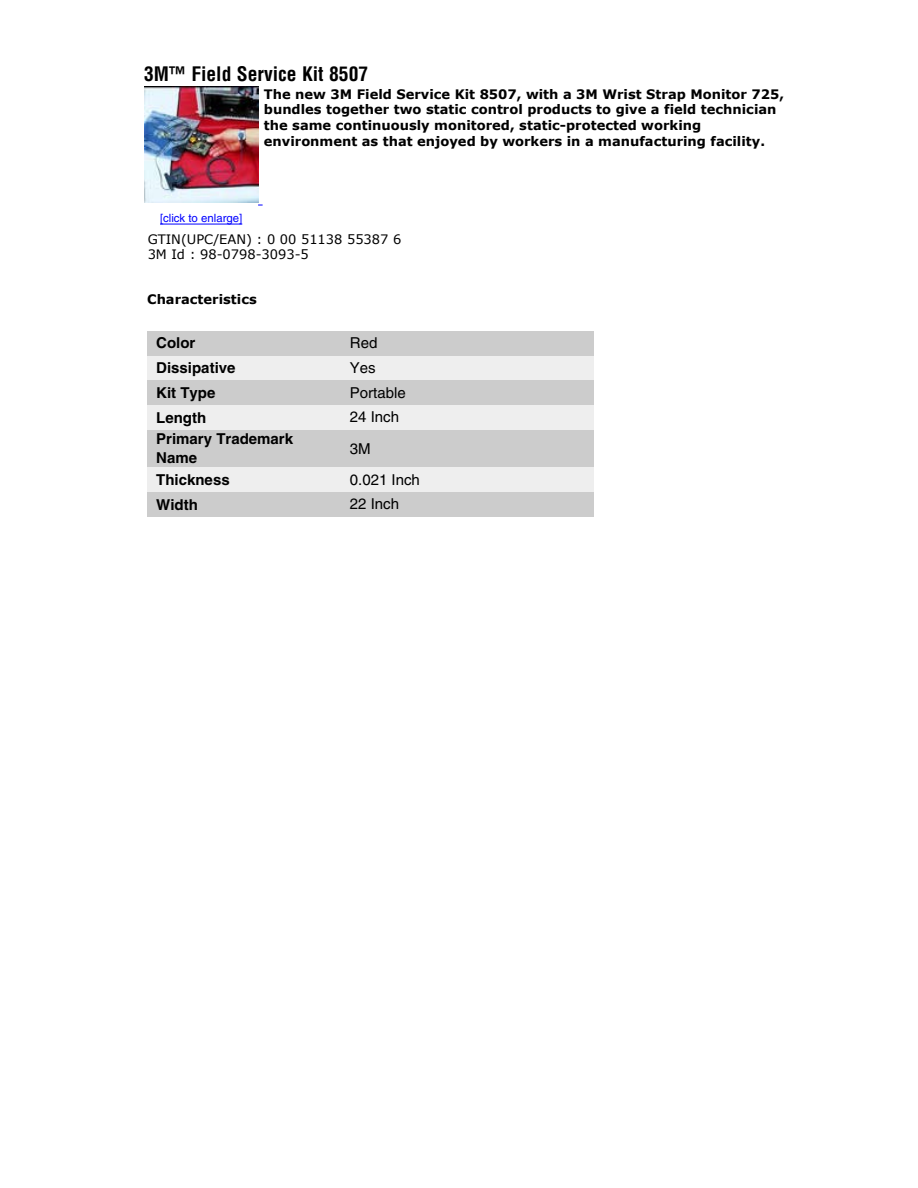
<style>
.page{position:relative;width:918px;height:1188px;background:#fff}
.page>*{position:absolute;margin:0;border:0;box-sizing:border-box;transform-origin:0 0}
.t1{font:700 condensed 19.5px "Helvetica";color:#000}
.t2{font:700 15px/19px "Helvetica";color:#000}
.t3{font:15px "Helvetica";color:#000}
.t4{font:700 13.05px/15.8px "Verdana";color:#000}
.t5{font:13.05px/15.6px "Verdana";color:#000}
.t6{font:11.4px "Helvetica";color:#00f}
</style>
<div class="page">
<div style="left:147px;top:331px;width:9px;height:25px;background:#ccc"></div>
<div style="left:156px;top:331px;width:182px;height:25px;background:#ccc"></div>
<div style="left:338px;top:331px;width:12px;height:25px;background:#ccc"></div>
<div style="left:350px;top:331px;width:244px;height:25px;background:#ccc"></div>
<div style="left:147px;top:356px;width:9px;height:25px;background:#eee"></div>
<div style="left:156px;top:356px;width:182px;height:25px;background:#eee"></div>
<div style="left:338px;top:356px;width:12px;height:25px;background:#eee"></div>
<div style="left:350px;top:356px;width:244px;height:25px;background:#eee"></div>
<div style="left:147px;top:381px;width:9px;height:24px;background:#ccc"></div>
<div style="left:156px;top:381px;width:182px;height:24px;background:#ccc"></div>
<div style="left:338px;top:381px;width:12px;height:24px;background:#ccc"></div>
<div style="left:350px;top:381px;width:244px;height:24px;background:#ccc"></div>
<div style="left:147px;top:405px;width:9px;height:25px;background:#eee"></div>
<div style="left:156px;top:405px;width:182px;height:25px;background:#eee"></div>
<div style="left:338px;top:405px;width:12px;height:25px;background:#eee"></div>
<div style="left:350px;top:405px;width:244px;height:25px;background:#eee"></div>
<div style="left:147px;top:430px;width:9px;height:38px;background:#ccc"></div>
<div style="left:156px;top:430px;width:182px;height:38px;background:#ccc"></div>
<div style="left:338px;top:430px;width:12px;height:38px;background:#ccc"></div>
<div style="left:350px;top:430px;width:244px;height:38px;background:#ccc"></div>
<div style="left:147px;top:468px;width:9px;height:24px;background:#eee"></div>
<div style="left:156px;top:468px;width:182px;height:24px;background:#eee"></div>
<div style="left:338px;top:468px;width:12px;height:24px;background:#eee"></div>
<div style="left:350px;top:468px;width:244px;height:24px;background:#eee"></div>
<div style="left:147px;top:492px;width:9px;height:25px;background:#ccc"></div>
<div style="left:156px;top:492px;width:182px;height:25px;background:#ccc"></div>
<div style="left:338px;top:492px;width:12px;height:25px;background:#ccc"></div>
<div style="left:350px;top:492px;width:244px;height:25px;background:#ccc"></div>
<img style="left:144px;top:86px;width:114px;height:117px">
<hr style="left:160px;top:224px;width:82px;height:1px;background:#00f">
<h1 class="t1" style="left:144px;top:61px;width:225px">3M™ Field Service Kit 8507</h1>
<p class="t4" style="left:264px;top:86px;width:522px">The new 3M Field Service Kit 8507, with a 3M Wrist Strap Monitor 725, bundles together two static control products to give a field technician the same continuously monitored, static-protected working environment as that enjoyed by workers in a manufacturing facility.</p>
<p class="t6" style="left:160px;top:212px;width:84px">[click to enlarge]</p>
<p class="t5" style="left:148px;top:231px;width:255px">GTIN(UPC/EAN) : 0 00 51138 55387 6<br>3M Id : 98-0798-3093-5</p>
<p class="t4" style="left:147px;top:291px;width:111px">Characteristics</p>
<p class="t2" style="left:156px;top:333px;width:41px">Color</p>
<p class="t3" style="left:350px;top:334px;width:29px">Red</p>
<p class="t2" style="left:156px;top:358px;width:81px">Dissipative</p>
<p class="t3" style="left:350px;top:359px;width:27px">Yes</p>
<p class="t2" style="left:156px;top:383px;width:61px">Kit Type</p>
<p class="t3" style="left:350px;top:384px;width:57px">Portable</p>
<p class="t2" style="left:156px;top:408px;width:52px">Length</p>
<p class="t3" style="left:350px;top:409px;width:51px">24 Inch</p>
<p class="t2" style="left:156px;top:429px;width:138px">Primary Trademark<br>Name</p>
<p class="t3" style="left:350px;top:440px;width:22px">3M</p>
<p class="t2" style="left:156px;top:470px;width:75px">Thickness</p>
<p class="t3" style="left:350px;top:471px;width:72px">0.021 Inch</p>
<p class="t2" style="left:156px;top:495px;width:43px">Width</p>
<p class="t3" style="left:350px;top:496px;width:51px">22 Inch</p>
</div>
